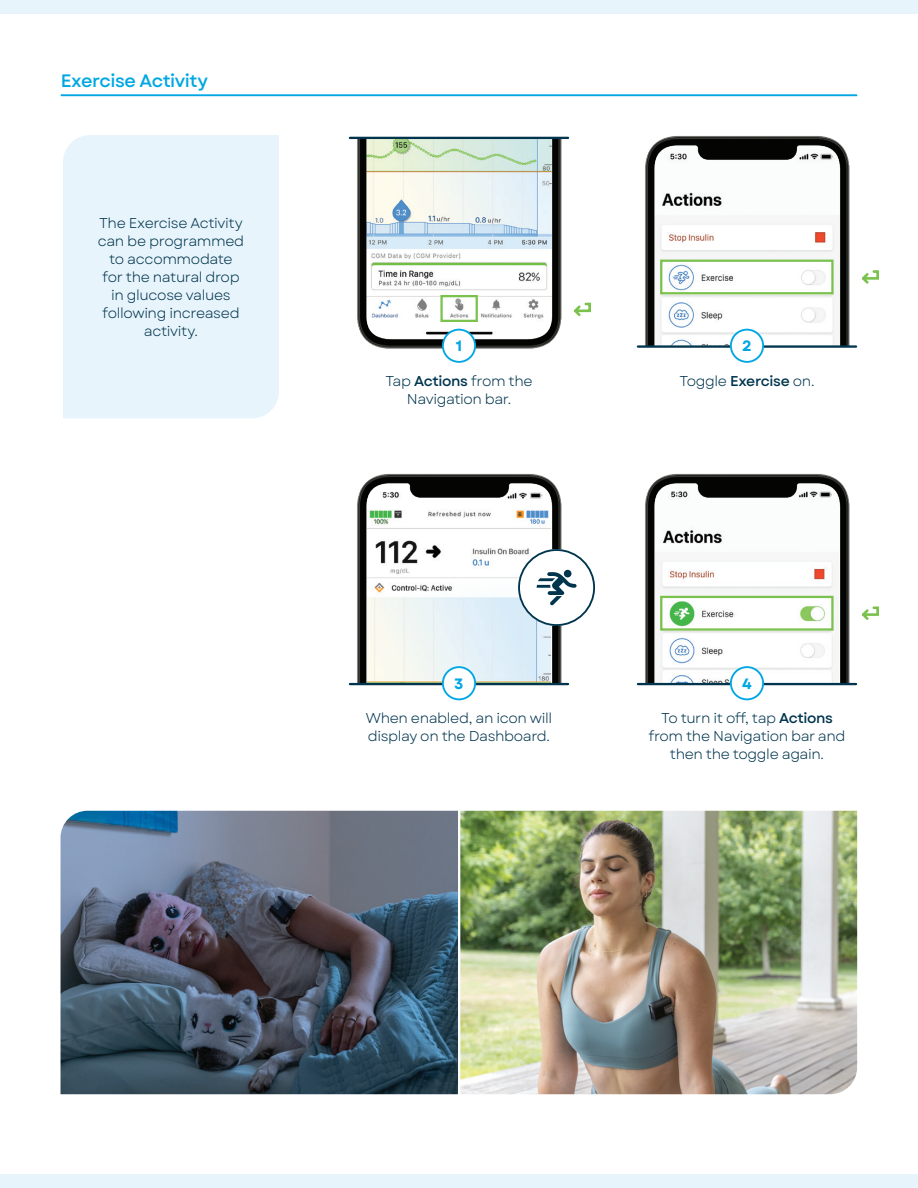
<style>
.page{position:relative;width:918px;height:1188px;background:#fff}
.page>*{position:absolute;margin:0;border:0;box-sizing:border-box;transform-origin:0 0}
.t1{font:500 18px "Garet";letter-spacing:-.025em;color:#00a7e3}
.t2{font:700 15px "Garet";color:#00a7e3}
.t3{font:14.25px/18px "Garet";letter-spacing:-.03em;color:#01354e;text-align:center}
.s1{font-weight:500}
</style>
<div class="page">
<div style="left:0;top:0;width:918px;height:14px;background:#e8f4fb"></div>
<div style="left:0;top:1174px;width:918px;height:14px;background:#e8f4fb"></div>
<div style="left:63px;top:135px;width:216px;height:284px;background:#e8f4fb"></div>
<img style="left:61px;top:811px;width:796px;height:283px">
<img style="left:349px;top:474px;width:220px;height:210px">
<img style="left:637px;top:474px;width:220px;height:210px">
<img style="left:349px;top:138px;width:220px;height:216px">
<img style="left:637px;top:136px;width:220px;height:211px">
<hr style="left:350px;top:137px;width:218px;height:2px;background:#01354e">
<hr style="left:638px;top:345px;width:218px;height:3px;background:#01354e">
<hr style="left:350px;top:683px;width:218px;height:2px;background:#01354e">
<hr style="left:638px;top:683px;width:218px;height:2px;background:#01354e">
<div style="left:518px;top:549px;width:77px;height:77px;background:#fff;border-radius:38px"></div>
<div style="left:564px;top:570px;width:7px;height:7px;background:#01354e;border-radius:50%"></div>
<svg style="left:537px;top:572px;width:40px;height:33px"></svg>
<div style="left:518px;top:549px;width:77px;height:77px;border:2px solid #01354e;border-radius:50%"></div>
<hr style="left:458px;top:806px;width:2px;height:297px;background:#fff">
<hr style="left:61px;top:94px;width:796px;height:2px;background:#00a7e3">
<div style="left:443px;top:330px;width:32px;height:32px;background:#fff;border-radius:50%"></div>
<div style="left:442px;top:329px;width:34px;height:34px;border:2px solid #00a7e3;border-radius:50%"></div>
<div style="left:731px;top:330px;width:32px;height:32px;background:#fff;border-radius:50%"></div>
<div style="left:730px;top:329px;width:34px;height:34px;border:2px solid #00a7e3;border-radius:50%"></div>
<div style="left:731px;top:667px;width:32px;height:32px;background:#fff;border-radius:50%"></div>
<div style="left:730px;top:666px;width:34px;height:34px;border:2px solid #00a7e3;border-radius:50%"></div>
<div style="left:443px;top:667px;width:32px;height:32px;background:#fff;border-radius:50%"></div>
<div style="left:442px;top:666px;width:34px;height:34px;border:2px solid #00a7e3;border-radius:50%"></div>
<svg style="left:659px;top:258px;width:176px;height:38px"></svg>
<svg style="left:574px;top:302px;width:17px;height:15px"></svg>
<svg style="left:439px;top:294px;width:40px;height:29px"></svg>
<svg style="left:862px;top:270px;width:17px;height:14px"></svg>
<svg style="left:659px;top:595px;width:176px;height:37px"></svg>
<svg style="left:862px;top:606px;width:17px;height:14px"></svg>
<p class="t1" style="left:61px;top:69px;width:149px">Exercise Activity</p>
<p class="t3" style="left:98px;top:214px;width:148px">The Exercise Activity can be programmed to accommodate for the natural drop in glucose values following increased activity.</p>
<p class="t2" style="left:456px;top:336px;width:8px">1</p>
<p class="t3" style="left:385px;top:372px;width:149px">Tap <span class="s1">Actions</span> from the<br>Navigation bar.</p>
<p class="t2" style="left:742px;top:336px;width:11px">2</p>
<p class="t3" style="left:680px;top:372px;width:136px">Toggle <span class="s1">Exercise</span> on.</p>
<p class="t2" style="left:454px;top:674px;width:11px">3</p>
<p class="t3" style="left:366px;top:710px;width:188px;text-align:left">When enabled, an icon will display on the Dashboard.</p>
<p class="t2" style="left:742px;top:674px;width:11px">4</p>
<p class="t3" style="left:648px;top:710px;width:199px">To turn it off, tap <span class="s1">Actions </span>from the Navigation bar and then the toggle again.</p>
</div>
